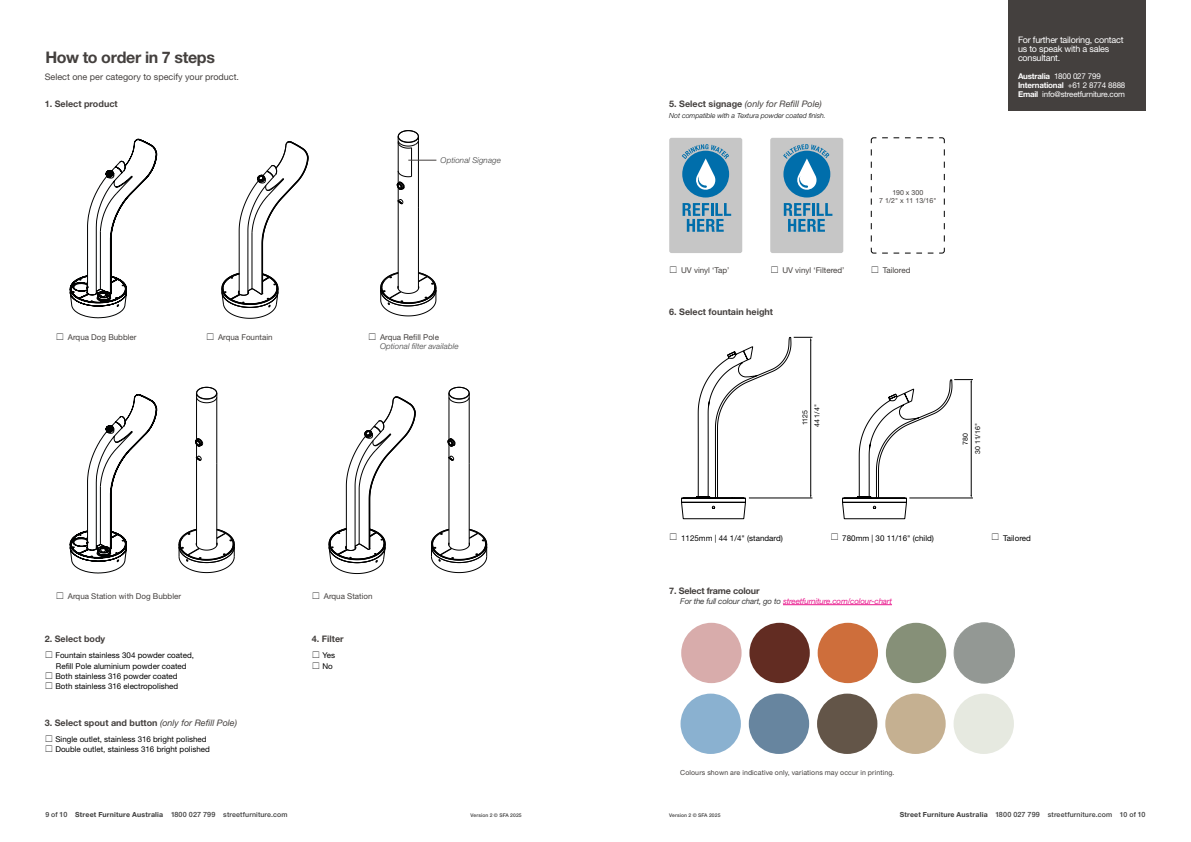
<style>
.page{position:relative;width:1191px;height:842px;background:#fff}
.page>*{position:absolute;margin:0;border:0;box-sizing:border-box;transform-origin:0 0}
.t1{font:700 16px "Helvetica Neue LT Pro";letter-spacing:-.02em;color:#44403e}
.t2{font:700 9px "Helvetica Neue LT Pro";color:#44403e}
.t3{font:9px/9px "Helvetica Neue LT Pro";letter-spacing:-.025em;color:#fff}
.t4{font:9px "Helvetica Neue LT Pro";color:#44403e}
.t5{font:italic 9px "Helvetica Neue LT Pro";color:#44403e}
.t6{font:700 9px "Helvetica Neue LT Pro";letter-spacing:-.02em;color:#44403e}
.t7{font:8px/10.3px "Helvetica Neue LT Pro";color:#000}
.t8{font:8px "Helvetica Neue LT Pro";color:#44403e}
.t9{font:8px/9px "Helvetica Neue LT Pro";letter-spacing:-.025em;color:#fff}
.t10{font:italic 8px "Helvetica Neue LT Pro";letter-spacing:-.02em;color:#e9168c}
.t11{font:italic 300 8px "Helvetica Neue LT Pro";letter-spacing:.015em;color:#3c3c3c}
.t12{font:700 7px "Helvetica Neue LT Pro";letter-spacing:.03em;color:#3c3c3c}
.t13{font:7px/8px "Helvetica Neue LT Pro";letter-spacing:.015em;color:#44403e;text-align:center}
.t14{font:italic 300 7px "Helvetica Neue LT Pro";color:#000}
.t15{font:7px "Helvetica Neue LT Pro";color:#000}
.t16{font:500 5px "Helvetica Neue LT Pro";letter-spacing:.025em;color:#3c3c3c}
.s1{font-weight:400;font-style:italic}
.s2{font-weight:700;font-style:normal}
.s3{font-weight:700}
.s4{color:#3c3c3c}
.s5{font-weight:500}
.s6{font-weight:500;font-size:7.2px}
</style>
<div class="page">
<div style="left:1008px;top:0;width:138px;height:111px;background:#44403e"></div>
<div style="left:681px;top:623px;width:60px;height:60px;background:#d8acab;border-radius:50%"></div>
<div style="left:817px;top:694px;width:60px;height:60px;background:#635548;border-radius:50%"></div>
<div style="left:885px;top:694px;width:60px;height:60px;background:#c5b091;border-radius:50%"></div>
<div style="left:953px;top:694px;width:61px;height:60px;background:#e6e9e0;border-radius:50%"></div>
<div style="left:749px;top:623px;width:60px;height:60px;background:#622c22;border-radius:50%"></div>
<div style="left:817px;top:623px;width:61px;height:60px;background:#ce6e3b;border-radius:50%"></div>
<div style="left:886px;top:623px;width:60px;height:60px;background:#869078;border-radius:50%"></div>
<div style="left:954px;top:623px;width:60px;height:60px;background:#939894;border-radius:50%"></div>
<div style="left:953px;top:622px;width:62px;height:61px;border:1px solid #939894;border-radius:50%"></div>
<div style="left:680px;top:694px;width:61px;height:60px;background:#8ab1d0;border-radius:50%"></div>
<div style="left:749px;top:694px;width:60px;height:60px;background:#67859f;border-radius:50%"></div>
<hr style="left:783px;top:604px;width:109px;height:1px;background:#e9168c">
<div style="left:669px;top:138px;width:73px;height:115px;background:#c6c6c6;border-radius:2px"></div>
<svg style="left:682px;top:151px;width:47px;height:47px"></svg>
<svg style="left:681px;top:144px;width:48px;height:47px"></svg>
<svg style="left:682px;top:203px;width:49px;height:29px"></svg>
<div style="left:770px;top:138px;width:73px;height:115px;background:#c6c6c6;border-radius:2px"></div>
<svg style="left:784px;top:203px;width:48px;height:29px"></svg>
<svg style="left:783px;top:151px;width:47px;height:47px"></svg>
<svg style="left:783px;top:144px;width:46px;height:47px"></svg>
<svg style="left:870px;top:137px;width:75px;height:117px"></svg>
<svg style="left:70px;top:139px;width:87px;height:179px"></svg>
<svg style="left:221px;top:141px;width:88px;height:178px"></svg>
<hr style="left:398px;top:201px;width:1px;height:88px;background:#000">
<hr style="left:418px;top:207px;width:1px;height:82px;background:#000">
<hr style="left:418px;top:141px;width:1px;height:66px;background:#000">
<svg style="left:380px;top:272px;width:57px;height:44px"></svg>
<svg style="left:70px;top:394px;width:87px;height:179px"></svg>
<hr style="left:196px;top:458px;width:1px;height:87px;background:#000">
<hr style="left:196px;top:397px;width:1px;height:43px;background:#000">
<hr style="left:217px;top:464px;width:1px;height:81px;background:#000">
<hr style="left:217px;top:397px;width:1px;height:67px;background:#000">
<svg style="left:195px;top:438px;width:8px;height:23px"></svg>
<svg style="left:179px;top:529px;width:56px;height:44px"></svg>
<svg style="left:196px;top:387px;width:22px;height:16px"></svg>
<hr style="left:449px;top:458px;width:1px;height:87px;background:#000">
<hr style="left:449px;top:397px;width:1px;height:43px;background:#000">
<hr style="left:469px;top:464px;width:1px;height:81px;background:#000">
<hr style="left:469px;top:397px;width:1px;height:67px;background:#000">
<svg style="left:448px;top:438px;width:7px;height:23px"></svg>
<svg style="left:431px;top:529px;width:56px;height:44px"></svg>
<svg style="left:448px;top:387px;width:22px;height:16px"></svg>
<svg style="left:329px;top:396px;width:87px;height:178px"></svg>
<svg style="left:842px;top:379px;width:131px;height:140px"></svg>
<svg style="left:681px;top:337px;width:131px;height:182px"></svg>
<svg style="left:397px;top:130px;width:39px;height:74px"></svg>
<h1 class="t1" style="left:45px;top:48px;width:171px">How to order in 7 steps</h1>
<p class="t4" style="left:45px;top:72px;width:196px">Select one per category to specify your product.</p>
<p class="t2" style="left:45px;top:98px;width:74px">1. Select product</p>
<p class="t11" style="left:440px;top:156px;width:62px">Optional Signage</p>
<p class="t8" style="left:68px;top:332px;width:70px">Arqua Dog Bubbler</p>
<p class="t8" style="left:218px;top:332px;width:56px">Arqua Fountain</p>
<p class="t8" style="left:380px;top:332px;width:60px">Arqua Refill Pole</p>
<p class="t11" style="left:380px;top:341px;width:80px">Optional filter available</p>
<p class="t8" style="left:68px;top:591px;width:115px">Arqua Station with Dog Bubbler</p>
<p class="t8" style="left:324px;top:591px;width:50px">Arqua Station</p>
<p class="t2" style="left:45px;top:633px;width:62px">2. Select body</p>
<p class="t2" style="left:312px;top:633px;width:33px">4. Filter</p>
<p class="t7" style="left:55px;top:650px;width:140px">Fountain stainless 304 powder coated, Refill Pole aluminium powder coated Both stainless 316 powder coated Both stainless 316 electropolished</p>
<p class="t7" style="left:322px;top:650px;width:14px">Yes<br>No</p>
<p class="t2" style="left:45px;top:717px;width:194px">3. Select spout and button <span class="s1">(only for Refill Pole)</span></p>
<p class="t7" style="left:55px;top:734px;width:156px;line-height:10px">Single outlet, stainless 316 bright polished<br>Double outlet, stainless 316 bright polished</p>
<p class="t5" style="left:669px;top:98px;width:154px"><span class="s2">5. Select signage</span> (only for Refill Pole)</p>
<p class="t14" style="left:669px;top:111px;width:158px">Not compatible with a Textura powder coated finish.</p>
<p class="t13" style="left:879px;top:188px;width:59px">190 x 300<br>7 1/2" x 11 13/16"</p>
<p class="t8" style="left:681px;top:266px;width:50px">UV vinyl ‘Tap’</p>
<p class="t8" style="left:782px;top:266px;width:64px">UV vinyl ‘Filtered’</p>
<p class="t8" style="left:882px;top:266px;width:29px">Tailored</p>
<p class="t2" style="left:669px;top:307px;width:105px">6. Select fountain height</p>
<p class="t3" style="left:1018px;top:35px;width:107px">For further tailoring, contact us to speak with a sales consultant.</p>
<p class="t9" style="left:1018px;top:72px;width:109px"><span class="s3">Australia</span> 1800 027 799<br><span class="s3">International</span> +61 2 8774 8888<br><span class="s3">Email</span> info@streetfurniture.com</p>
<p class="t15" style="left:812px;top:427px;width:24px;rotate:-90deg">44 1/4"</p>
<p class="t15" style="left:801px;top:425px;width:17px;rotate:-90deg">1125</p>
<p class="t15" style="left:973px;top:454px;width:32px;rotate:-90deg">30 11/16"</p>
<p class="t15" style="left:961px;top:445px;width:13px;rotate:-90deg">780</p>
<p class="t7" style="left:681px;top:532px;width:103px">1125mm | 44 1/4" (standard)</p>
<p class="t7" style="left:842px;top:532px;width:93px">780mm | 30 11/16" (child)</p>
<p class="t6" style="left:669px;top:585px;width:92px">7. Select frame colour</p>
<p class="t10" style="left:680px;top:596px;width:213px"><span class="s4">For the full colour chart, go to</span> streetfurniture.com/colour-chart</p>
<p class="t7" style="left:1003px;top:532px;width:29px">Tailored</p>
<p class="t13" style="left:680px;top:769px;width:216px">Colours shown are indicative only, variations may occur in printing.</p>
<p class="t12" style="left:45px;top:810px;width:244px"><span class="s5">9 of</span> <span class="s6">10</span> Street Furniture Australia <span class="s6">1800 027 799</span> <span class="s5">streetfurniture.com</span></p>
<p class="t16" style="left:470px;top:812px;width:53px">Version 2 © SFA 2025</p>
<p class="t16" style="left:669px;top:812px;width:53px">Version 2 © SFA 2025</p>
<p class="t12" style="left:899px;top:810px;width:247px">Street Furniture Australia <span class="s6">1800 027 799</span> <span class="s5">streetfurniture.com 10 of</span> <span class="s6">10</span></p>
</div>
